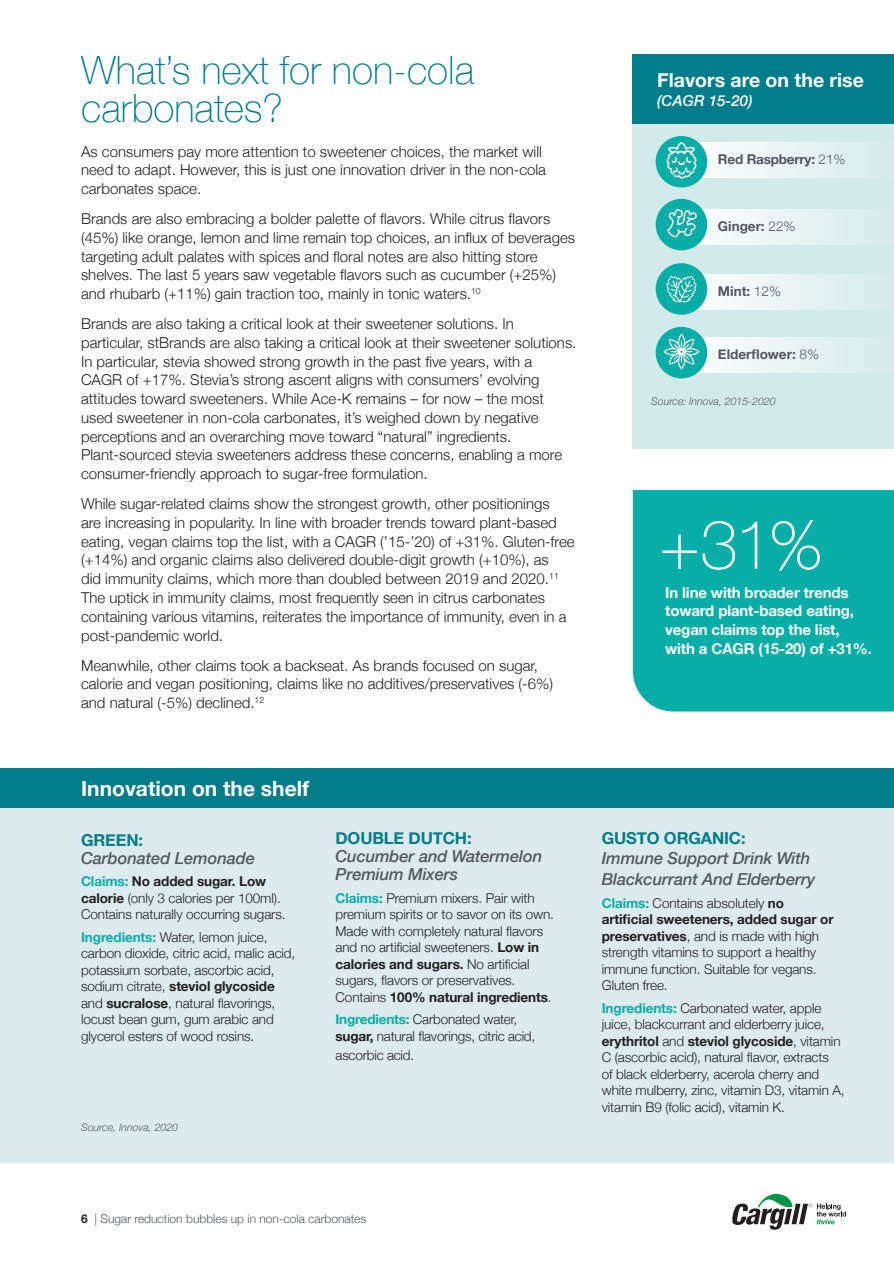
<style>
.page{position:relative;width:894px;height:1263px;background:#fff}
.page>*{position:absolute;margin:0;border:0;box-sizing:border-box;transform-origin:0 0}
.body{font:100 68.4px "Helvetica Neue";color:#fff}
.head{font:100 39px/37.5px "Helvetica Neue";color:#007c8a}
.head-2{font:700 21px "Helvetica Neue";color:#fff}
.head-3{font:700 19.5px "Helvetica Neue";color:#fff}
.body-2{font:italic 500 16.5px/18px "Helvetica Neue";letter-spacing:-.01em;color:#535860}
.body-3{font:300 15px/18.8px "Helvetica Neue";color:#231f20}
.body-4{font:700 15px/18.8px "Helvetica Neue";letter-spacing:-.01em;color:#fff}
.head-4{font:italic 500 15px "Helvetica Neue";color:#fff}
.body-5{font:300 13.5px/16.5px "Helvetica Neue";letter-spacing:-.01em;color:#231f20}
.body-6{font:700 13.5px "Helvetica Neue";color:#535860}
.t1{font:300 12px "Helvetica Neue";color:#535860}
.FOOTNOTES{font:italic 300 10.5px "Helvetica Neue";color:#535860}
.s1{font-weight:300}
.s2{font-weight:700;font-style:normal;color:#007c8a}
.s3{font-weight:700;color:#07ada7}
.s4{font-weight:700}
.s5{font-weight:700;color:#231f20}
</style>
<div class="page">
<svg style="left:732px;top:1193px;width:113px;height:36px"></svg>
<div style="left:0;top:768px;width:893px;height:395px;background:#ddebee"></div>
<div style="left:0;top:768px;width:893px;height:40px;background:#007c8a"></div>
<div style="left:632px;top:54px;width:261px;height:394px;background:#d3eaea"></div>
<svg style="left:698px;top:274px;width:153px;height:35px;fill:#ecf5f5"></svg>
<div style="left:655px;top:263px;width:52px;height:52px;background:#07ada7;border-radius:50%"></div>
<div style="left:681px;top:142px;width:212px;height:36px;background:linear-gradient(to right,#fafdfd,#d8ecec)"></div>
<svg style="left:698px;top:209px;width:153px;height:35px;fill:#ecf5f5"></svg>
<svg style="left:698px;top:337px;width:153px;height:35px;fill:#ecf5f5"></svg>
<div style="left:632px;top:54px;width:261px;height:69px;background:#007c8a"></div>
<div style="left:655px;top:199px;width:52px;height:51px;background:#07ada7;border-radius:50%"></div>
<svg style="left:667px;top:209px;width:29px;height:28px"></svg>
<div style="left:655px;top:136px;width:52px;height:51px;background:#07ada7;border-radius:50%"></div>
<svg style="left:666px;top:276px;width:30px;height:26px"></svg>
<div style="left:655px;top:327px;width:52px;height:51px;background:#07ada7;border-radius:50%"></div>
<svg style="left:663px;top:334px;width:36px;height:35px"></svg>
<svg style="left:666px;top:142px;width:30px;height:37px"></svg>
<div style="left:632px;top:490px;width:261px;height:221px;background:#07ada7"></div>
<p class="head" style="left:81px;top:50px;width:394px">What’s next for non-cola carbonates?</p>
<p class="body-3" style="left:81px;top:141px;width:466px">As consumers pay more attention to sweetener choices, the market will need to adapt. However, this is just one innovation driver in the non-cola carbonates space.</p>
<p class="body-3" style="left:81px;top:208px;width:495px">Brands are also embracing a bolder palette of flavors. While citrus flavors (45%) like orange, lemon and lime remain top choices, an influx of beverages targeting adult palates with spices and floral notes are also hitting store shelves. The last 5 years saw vegetable flavors such as cucumber (+25%) and rhubarb (+11%) gain traction too, mainly in tonic waters.<sup>10</sup></p>
<p class="body-3" style="left:81px;top:313px;width:496px">Brands are also taking a critical look at their sweetener solutions. In particular, stBrands are also taking a critical look at their sweetener solutions.<br>In particular, stevia showed strong growth in the past five years, with a CAGR of +17%. Stevia’s strong ascent aligns with consumers’ evolving attitudes toward sweeteners. While Ace-K remains – for now – the most used sweetener in non-cola carbonates, it’s weighed down by negative perceptions and an overarching move toward “natural” ingredients.<br>Plant-sourced stevia sweeteners address these concerns, enabling a more consumer-friendly approach to sugar-free formulation.</p>
<p class="body-3" style="left:81px;top:493px;width:495px">While sugar-related claims show the strongest growth, other positionings<br>are increasing in popularity. In line with broader trends toward plant-based eating, vegan claims top the list, with a CAGR (’15-’20) of +31%. Gluten-free (+14%) and organic claims also delivered double-digit growth (+10%), as<br>did immunity claims, which more than doubled between 2019 and 2020.<sup>11<br></sup>The uptick in immunity claims, most frequently seen in citrus carbonates containing various vitamins, reiterates the importance of immunity, even in a post-pandemic world.</p>
<p class="body-3" style="left:81px;top:654px;width:473px">Meanwhile, other claims took a backseat. As brands focused on sugar, calorie and vegan positioning, claims like no additives/preservatives (-6%) and natural (-5%) declined.<sup>12</sup></p>
<p class="head-3" style="left:657px;top:64px;width:208px">Flavors are on the rise</p>
<p class="head-4" style="left:657px;top:88px;width:97px">(CAGR 15-20)</p>
<p class="body-6" style="left:717px;top:148px;width:129px">Red Raspberry: <span class="s1">21%</span></p>
<p class="body-6" style="left:717px;top:215px;width:79px">Ginger: <span class="s1">22%</span></p>
<p class="body-6" style="left:717px;top:280px;width:65px">Mint: <span class="s1">12%</span></p>
<p class="body-6" style="left:717px;top:343px;width:102px">Elderflower: <span class="s1">8%</span></p>
<p class="FOOTNOTES" style="left:651px;top:392px;width:126px">Source: Innova, 2015-2020</p>
<p class="body" style="left:658px;top:493px;width:165px">+31%</p>
<p class="body-4" style="left:665px;top:583px;width:208px">In line with broader trends toward plant-based eating, vegan claims top the list, with a CAGR (15-20) of +31%.</p>
<p class="head-2" style="left:81px;top:772px;width:229px">Innovation on the shelf</p>
<p class="body-2" style="left:81px;top:830px;width:175px"><span class="s2">GREEN:<br></span>Carbonated Lemonade</p>
<p class="body-5" style="left:81px;top:872px;width:206px"><span class="s3">Claims:</span> <span class="s4">No added sugar. Low calorie</span> (only 3 calories per 100ml).<br>Contains naturally occurring sugars.</p>
<p class="body-5" style="left:81px;top:927px;width:216px"><span class="s3">Ingredients:</span> Water, lemon juice, carbon dioxide, citric acid, malic acid, potassium sorbate, ascorbic acid, sodium citrate, <span class="s4">steviol glycoside </span>and <span class="s4">sucralose</span>, natural flavorings, locust bean gum, gum arabic and glycerol esters of wood rosins.</p>
<p class="FOOTNOTES" style="left:81px;top:1119px;width:98px">Source, Innova, 2020</p>
<p class="body-2" style="left:335px;top:828px;width:208px"><span class="s2">DOUBLE DUTCH:<br></span>Cucumber and Watermelon<br>Premium Mixers</p>
<p class="body-5" style="left:335px;top:888px;width:220px"><span class="s3">Claims:</span> Premium mixers. Pair with premium spirits or to savor on its own.<br>Made with completely natural flavors and no artificial sweeteners. <span class="s4">Low in calories and sugars.</span> No artificial sugars, flavors or preservatives.<br>Contains <span class="s4">100% natural ingredients</span>.</p>
<p class="body-5" style="left:335px;top:1010px;width:201px"><span class="s3">Ingredients:</span> Carbonated water, <span class="s4">sugar,</span> natural flavorings, citric acid,</p>
<p class="body-5" style="left:335px;top:1045px;width:80px">ascorbic acid.</p>
<p class="body-2" style="left:601px;top:827px;width:215px;line-height:20.4px"><span class="s2">GUSTO ORGANIC:<br></span>Immune Support Drink With<br>Blackcurrant And Elderberry</p>
<p class="body-5" style="left:601px;top:893px;width:233px"><span class="s3">Claims:</span> Contains absolutely <span class="s4">no artificial sweeteners, added sugar or preservatives</span>, and is made with high strength vitamins to support a healthy immune function. Suitable for vegans.<br>Gluten free.</p>
<p class="body-5" style="left:601px;top:998px;width:244px"><span class="s3">Ingredients:</span> Carbonated water, apple juice, blackcurrant and elderberry juice, <span class="s4">erythritol</span> and <span class="s4">steviol glycoside</span>, vitamin C (ascorbic acid), natural flavor, extracts<br>of black elderberry, acerola cherry and white mulberry, zinc, vitamin D3, vitamin A, vitamin B9 (folic acid), vitamin K.</p>
<p class="t1" style="left:81px;top:1209px;width:286px"><span class="s5">6</span> | Sugar reduction bubbles up in non-cola carbonates</p>
</div>
